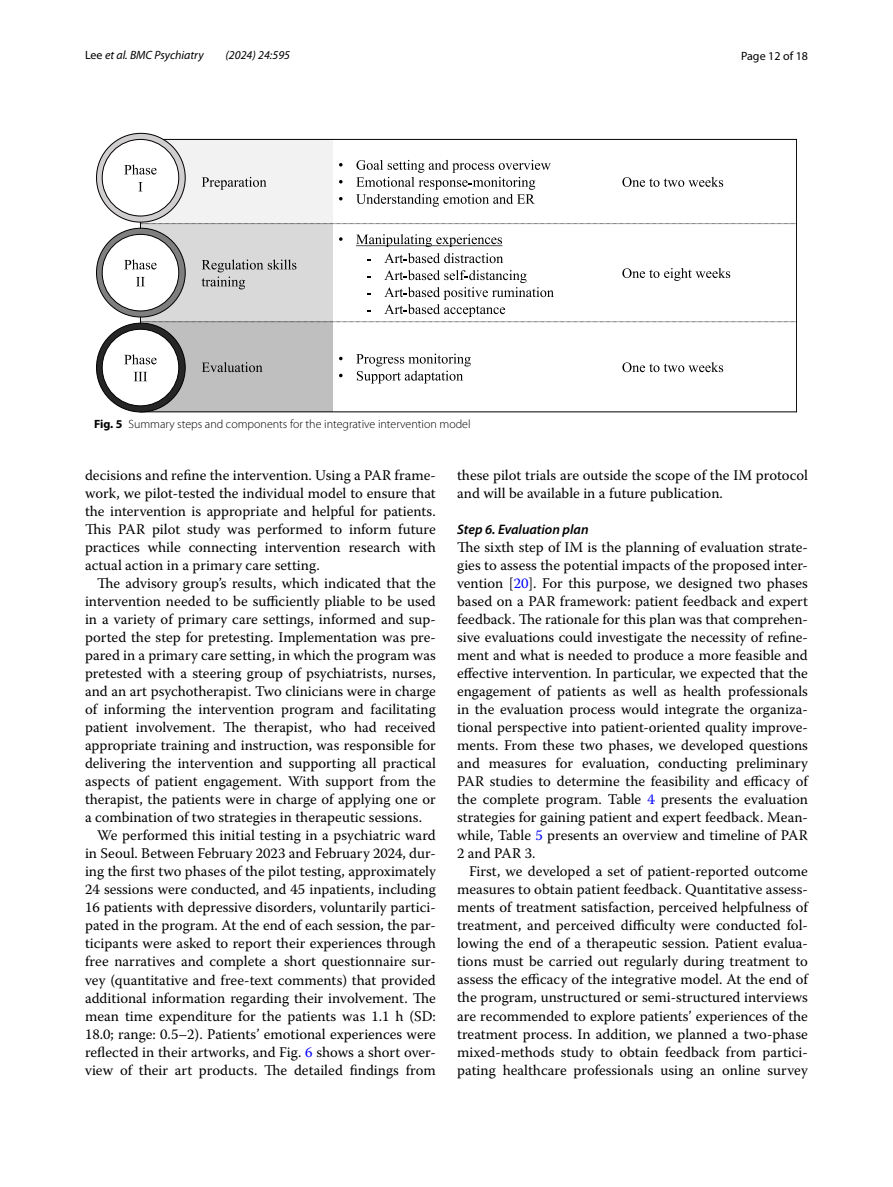
<style>
.page{position:relative;width:893px;height:1187px;background:#fff}
.page>*{position:absolute;margin:0;border:0;box-sizing:border-box;transform-origin:0 0}
.t1{font:14.7px/18px "Warnock Pro";color:#000;text-align:justify}
.t2{font:italic 600 13.8px "Myriad Pro";color:#000}
.t3{font:300 12px "Myriad Pro";color:#000}
.t4{font:italic 12px "Myriad Pro";color:#000}
.t5{font:12px "Myriad Pro";color:#000}
.s1{font-style:normal}
.s2{font-weight:700}
.s3{color:#00f}
</style>
<div class="page">
<div style="left:140px;top:139px;width:193px;height:84px;background:#f2f2f2"></div>
<div style="left:140px;top:223px;width:193px;height:99px;background:#d9d9d9"></div>
<div style="left:140px;top:322px;width:193px;height:90px;background:#bfbfbf"></div>
<svg style="left:141px;top:223px;width:655px;height:1px"></svg>
<hr style="left:140px;top:139px;width:1px;height:273px;background:#000">
<hr style="left:796px;top:139px;width:1px;height:273px;background:#000">
<hr style="left:140px;top:139px;width:657px;height:1px;background:#000">
<hr style="left:140px;top:411px;width:657px;height:1px;background:#000">
<svg style="left:202px;top:177px;width:65px;height:13px"></svg>
<svg style="left:339px;top:163px;width:4px;height:3px"></svg>
<svg style="left:339px;top:180px;width:4px;height:3px"></svg>
<svg style="left:339px;top:197px;width:4px;height:3px"></svg>
<svg style="left:356px;top:160px;width:195px;height:47px"></svg>
<svg style="left:622px;top:177px;width:101px;height:10px"></svg>
<svg style="left:339px;top:237px;width:4px;height:4px"></svg>
<svg style="left:356px;top:234px;width:146px;height:13px"></svg>
<svg style="left:202px;top:362px;width:61px;height:10px"></svg>
<svg style="left:339px;top:357px;width:4px;height:3px"></svg>
<svg style="left:339px;top:374px;width:4px;height:3px"></svg>
<svg style="left:356px;top:353px;width:115px;height:30px"></svg>
<svg style="left:622px;top:362px;width:101px;height:10px"></svg>
<svg style="left:97px;top:133px;width:88px;height:89px"></svg>
<div style="left:102px;top:139px;width:77px;height:77px;background:#fff;border-radius:50%"></div>
<div style="left:102px;top:139px;width:77px;height:77px;border:1px solid #000;border-radius:50%"></div>
<svg style="left:124px;top:164px;width:33px;height:11px"></svg>
<svg style="left:138px;top:182px;width:4px;height:9px"></svg>
<svg style="left:97px;top:228px;width:88px;height:89px"></svg>
<div style="left:102px;top:234px;width:77px;height:77px;background:#fff;border-radius:50%"></div>
<svg style="left:124px;top:253px;width:673px;height:69px"></svg>
<div style="left:97px;top:323px;width:88px;height:89px;background:#262626;border-radius:50%"></div>
<div style="left:102px;top:329px;width:77px;height:77px;background:#fff;border-radius:50%"></div>
<div style="left:102px;top:329px;width:77px;height:77px;border:1px solid #000;border-radius:50%"></div>
<svg style="left:124px;top:354px;width:33px;height:10px"></svg>
<svg style="left:134px;top:372px;width:13px;height:9px"></svg>
<p class="t4" style="left:85px;top:48px;width:120px"><span class="s1">Lee</span> et al. BMC Psychiatry</p>
<p class="t4" style="left:225px;top:48px;width:66px">(2024) 24:595</p>
<p class="t5" style="left:741px;top:48px;width:68px">Page 12 of 18</p>
<p class="t3" style="left:94px;top:417px;width:378px"><span class="s2">Fig. 5</span> Summary steps and components for the integrative intervention model</p>
<p class="t1" style="left:85px;top:466px;width:352px">decisions and refine the intervention. Using a PAR frame&shy;work, we pilot-tested the individual model to ensure that the intervention is appropriate and helpful for patients.<br>This PAR pilot study was performed to inform future practices while connecting intervention research with actual action in a primary care setting.</p>
<p class="t1" style="left:97px;top:574px;width:340px">The advisory group’s results, which indicated that the</p>
<p class="t1" style="left:85px;top:592px;width:352px">intervention needed to be sufficiently pliable to be used</p>
<p class="t1" style="left:85px;top:610px;width:352px">in a variety of primary care settings, informed and sup-</p>
<p class="t1" style="left:85px;top:628px;width:352px">ported the step for pretesting. Implementation was pre-</p>
<p class="t1" style="left:85px;top:646px;width:352px">pared in a primary care setting, in which the program was</p>
<p class="t1" style="left:85px;top:664px;width:352px">pretested with a steering group of psychiatrists, nurses,</p>
<p class="t1" style="left:85px;top:682px;width:352px">and an art psychotherapist. Two clinicians were in charge</p>
<p class="t1" style="left:85px;top:700px;width:352px">of informing the intervention program and facilitating</p>
<p class="t1" style="left:85px;top:718px;width:352px">patient involvement. The therapist, who had received</p>
<p class="t1" style="left:85px;top:736px;width:352px">appropriate training and instruction, was responsible for</p>
<p class="t1" style="left:85px;top:754px;width:352px">delivering the intervention and supporting all practical</p>
<p class="t1" style="left:85px;top:772px;width:352px">aspects of patient engagement. With support from the</p>
<p class="t1" style="left:85px;top:790px;width:352px">therapist, the patients were in charge of applying one or</p>
<p class="t1" style="left:85px;top:808px;width:339px">a combination of two strategies in therapeutic sessions.</p>
<p class="t1" style="left:97px;top:826px;width:340px">We performed this initial testing in a psychiatric ward</p>
<p class="t1" style="left:85px;top:844px;width:352px">in Seoul. Between February 2023 and February 2024, dur-</p>
<p class="t1" style="left:85px;top:862px;width:352px">ing the first two phases of the pilot testing, approximately</p>
<p class="t1" style="left:85px;top:880px;width:352px">24 sessions were conducted, and 45 inpatients, including</p>
<p class="t1" style="left:85px;top:898px;width:352px">16 patients with depressive disorders, voluntarily partici-</p>
<p class="t1" style="left:85px;top:916px;width:352px">pated in the program. At the end of each session, the par-</p>
<p class="t1" style="left:85px;top:934px;width:352px">ticipants were asked to report their experiences through</p>
<p class="t1" style="left:85px;top:952px;width:352px">free narratives and complete a short questionnaire sur-</p>
<p class="t1" style="left:85px;top:970px;width:352px">vey (quantitative and free-text comments) that provided</p>
<p class="t1" style="left:85px;top:988px;width:352px">additional information regarding their involvement. The</p>
<p class="t1" style="left:85px;top:1006px;width:352px">mean time expenditure for the patients was 1.1 h (SD:</p>
<p class="t1" style="left:85px;top:1024px;width:352px">18.0; range: 0.5–2). Patients’ emotional experiences were</p>
<p class="t1" style="left:85px;top:1042px;width:352px">reflected in their artworks, and Fig. <span class="s3">6</span> shows a short over-</p>
<p class="t1" style="left:85px;top:1060px;width:352px">view of their art products. The detailed findings from</p>
<p class="t1" style="left:457px;top:466px;width:352px">these pilot trials are outside the scope of the IM protocol and will be available in a future publication.</p>
<p class="t2" style="left:457px;top:521px;width:133px">Step 6. Evaluation plan</p>
<p class="t1" style="left:457px;top:538px;width:352px">The sixth step of IM is the planning of evaluation strate&shy;gies to assess the potential impacts of the proposed inter&shy;vention [<span class="s3">20</span>]. For this purpose, we designed two phases based on a PAR framework: patient feedback and expert feedback. The rationale for this plan was that comprehen&shy;sive evaluations could investigate the necessity of refine&shy;ment and what is needed to produce a more feasible and effective intervention. In particular, we expected that the engagement of patients as well as health professionals in the evaluation process would integrate the organiza&shy;tional perspective into patient-oriented quality improve&shy;ments. From these two phases, we developed questions and measures for evaluation, conducting preliminary PAR studies to determine the feasibility and efficacy of the complete program. Table <span class="s3">4</span> presents the evaluation strategies for gaining patient and expert feedback. Mean&shy;while, Table <span class="s3">5</span> presents an overview and timeline of PAR 2 and PAR 3.</p>
<p class="t1" style="left:457px;top:862px;width:352px;text-indent:12px">First, we developed a set of patient-reported outcome measures to obtain patient feedback. Quantitative assess&shy;ments of treatment satisfaction, perceived helpfulness of treatment, and perceived difficulty were conducted fol&shy;lowing the end of a therapeutic session. Patient evalua&shy;tions must be carried out regularly during treatment to assess the efficacy of the integrative model. At the end of the program, unstructured or semi-structured interviews are recommended to explore patients’ experiences of the treatment process. In addition, we planned a two-phase mixed-methods study to obtain feedback from partici&shy;pating healthcare professionals using an online survey</p>
</div>
